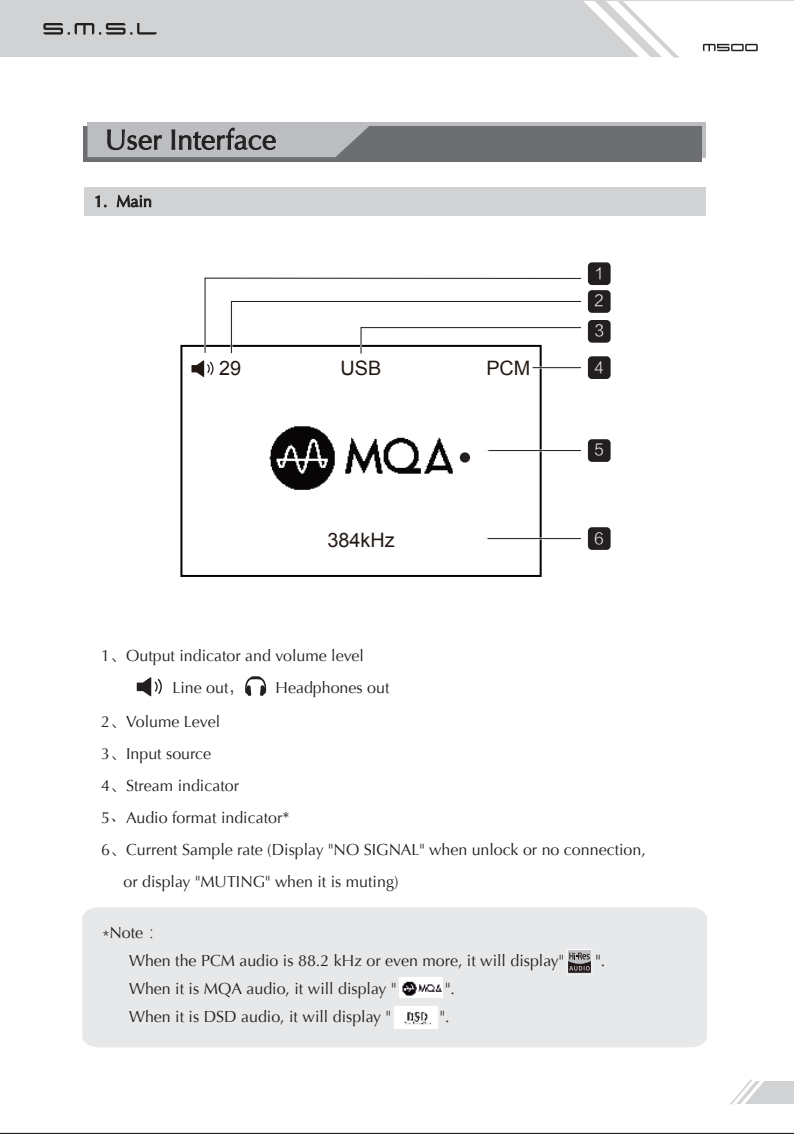
<style>
.page{position:relative;width:794px;height:1134px;background:#fff}
.page>*{position:absolute;margin:0;border:0;box-sizing:border-box;transform-origin:0 0}
.t1{font:28px "Optima";letter-spacing:.01em;color:#231f20}
.t2{font:20px "Arial";color:#211813}
.t3{font:16px/32px "Optima";color:#231f20}
.t4{font:15.6px "FZLTXHK";color:#f3f4f4}
.s1{font-family:"FZLTXHK"}
.s2{font-family:"Adobe Song Std";font-weight:300}
.s3{font-family:"Deng Xian"}
</style>
<div class="page">
<hr style="left:0;top:1133px;width:794px;height:1px;background:#231f20">
<div style="left:0;top:0;width:794px;height:57px;background:#d1d2d4"></div>
<svg style="left:43px;top:23px;width:114px;height:12px"></svg>
<svg style="left:583px;top:1px;width:211px;height:57px"></svg>
<div style="left:692px;top:1081px;width:102px;height:22px;background:#d1d2d4"></div>
<svg style="left:692px;top:1079px;width:73px;height:25px"></svg>
<svg style="left:373px;top:122px;width:332px;height:35px;background:#adaeb1"></svg>
<div style="left:84px;top:127px;width:618px;height:35px;background:#6d6e71"></div>
<div style="left:84px;top:187px;width:621px;height:28px;background:#d1d2d4"></div>
<svg style="left:95px;top:195px;width:12px;height:12px"></svg>
<svg style="left:117px;top:195px;width:34px;height:12px"></svg>
<svg style="left:245px;top:676px;width:22px;height:20px"></svg>
<svg style="left:137px;top:677px;width:25px;height:19px"></svg>
<div style="left:82px;top:907px;width:625px;height:140px;background:#e7e8e9"></div>
<div style="left:566px;top:949px;width:26px;height:25px;background:#bfc1c5;border:1px solid #fff"></div>
<svg style="left:568px;top:952px;width:23px;height:21px"></svg>
<img style="left:399px;top:977px;width:44px;height:21px">
<img style="left:394px;top:1007px;width:44px;height:22px">
<div style="left:180px;top:345px;width:361px;height:232px;border:2px solid #030303"></div>
<div style="left:588px;top:439px;width:22px;height:23px;background:#231f20;border-radius:4px"></div>
<div style="left:588px;top:320px;width:22px;height:23px;background:#231f20;border-radius:4px"></div>
<div style="left:588px;top:290px;width:22px;height:23px;background:#231f20;border-radius:4px"></div>
<div style="left:588px;top:527px;width:22px;height:23px;background:#231f20;border-radius:4px"></div>
<div style="left:588px;top:262px;width:22px;height:23px;background:#231f20;border-radius:4px"></div>
<hr style="left:483px;top:449px;width:96px;height:2px;background:#f3f4f4">
<hr style="left:488px;top:450px;width:93px;height:1px;background:#231f20">
<hr style="left:483px;top:537px;width:96px;height:2px;background:#f3f4f4">
<hr style="left:487px;top:538px;width:94px;height:1px;background:#231f20">
<svg style="left:191px;top:277px;width:391px;height:100px"></svg>
<img style="left:269px;top:426px;width:201px;height:64px">
<div style="left:460px;top:452px;width:10px;height:11px;background:#231f20;border-radius:50%"></div>
<div style="left:588px;top:356px;width:22px;height:23px;background:#231f20;border-radius:4px"></div>
<hr style="left:531px;top:367px;width:48px;height:2px;background:#f3f4f4">
<hr style="left:532px;top:367px;width:49px;height:1px;background:#231f20">
<svg style="left:87px;top:122px;width:286px;height:35px;background:#aaaaad"></svg>
<h1 class="t1" style="left:105px;top:128px;width:172px">User Interface</h1>
<p class="t3" style="left:94px;top:187px;width:59px">1. Main</p>
<p class="t2" style="left:219px;top:356px;width:24px">29</p>
<p class="t2" style="left:341px;top:356px;width:42px">USB</p>
<p class="t2" style="left:327px;top:528px;width:69px">384kHz</p>
<p class="t3" style="left:172px;top:641px;width:193px;text-indent:-71px">1<span class="s1">、</span>Output indicator and volume level<br>Line out<span class="s1">，</span></p>
<p class="t3" style="left:275px;top:673px;width:115px">Headphones out</p>
<p class="t2" style="left:486px;top:356px;width:46px">PCM</p>
<p class="t4" style="left:594px;top:265px;width:11px">1</p>
<p class="t4" style="left:594px;top:292px;width:11px">2</p>
<p class="t4" style="left:594px;top:322px;width:11px">3</p>
<p class="t4" style="left:594px;top:359px;width:11px">4</p>
<p class="t4" style="left:594px;top:441px;width:11px">5</p>
<p class="t4" style="left:594px;top:529px;width:11px">6</p>
<p class="t3" style="left:101px;top:707px;width:120px">2<span class="s1">、</span>Volume Level</p>
<p class="t3" style="left:101px;top:739px;width:112px">3<span class="s1">、</span>Input source</p>
<p class="t3" style="left:101px;top:771px;width:139px">4<span class="s1">、</span>Stream indicator</p>
<p class="t3" style="left:101px;top:803px;width:190px">5<span class="s2">、</span>Audio format indicator*</p>
<p class="t3" style="left:101px;top:835px;width:546px">6<span class="s1">、</span>Current Sample rate (Display "NO SIGNAL" when unlock or no connection,</p>
<p class="t3" style="left:123px;top:867px;width:276px">or display "MUTING" when it is muting)</p>
<p class="t3" style="left:129px;top:920px;width:437px;line-height:28px;text-indent:-26px"><span class="s3">*</span>Note<span class="s3">：<br></span>When the PCM audio is 88.2 kHz or even more, it will display"</p>
<p class="t3" style="left:595px;top:946px;width:11px">".</p>
<p class="t3" style="left:129px;top:974px;width:269px">When it is MQA audio, it will display "</p>
<p class="t3" style="left:445px;top:974px;width:11px">".</p>
<p class="t3" style="left:129px;top:1002px;width:263px">When it is DSD audio, it will display "</p>
<p class="t3" style="left:440px;top:1002px;width:11px">".</p>
</div>
